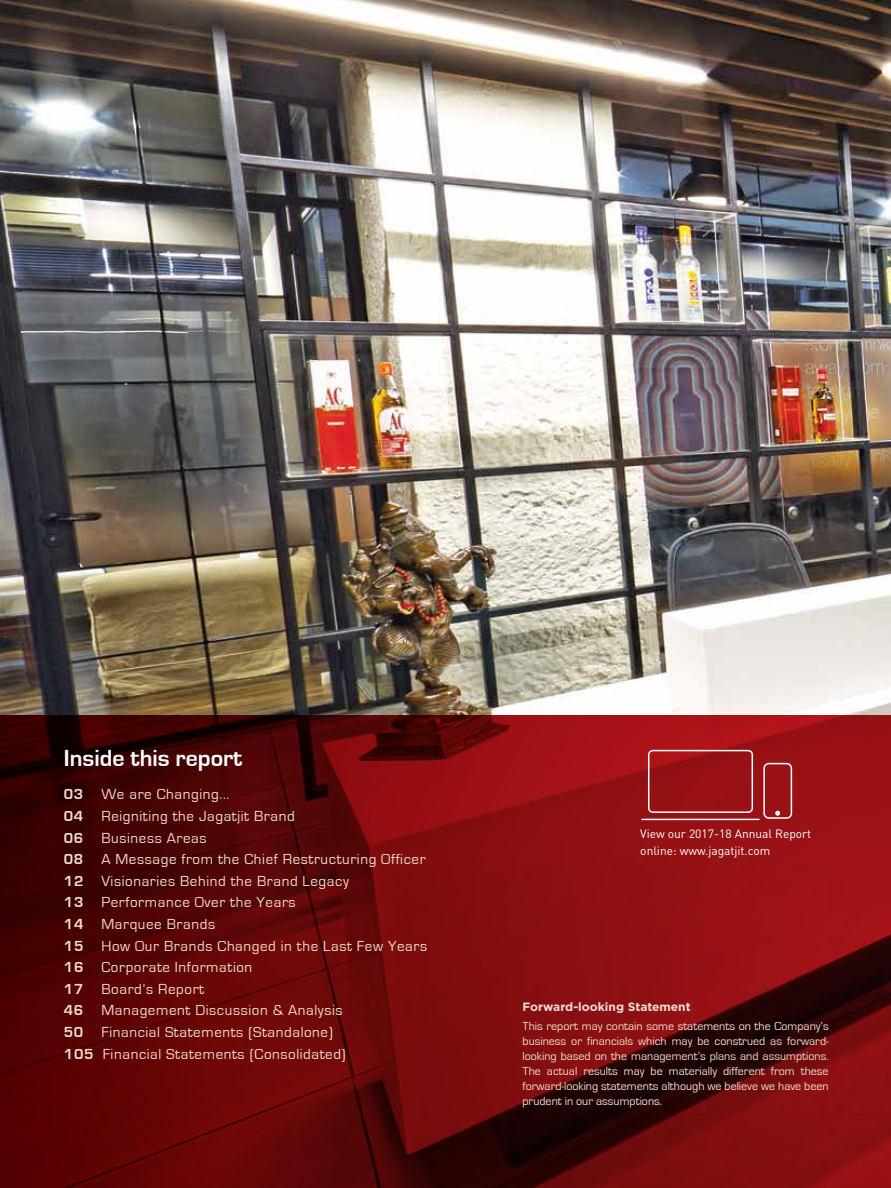
<style>
.page{position:relative;width:891px;height:1188px;background:#fff}
.page>*{position:absolute;margin:0;border:0;box-sizing:border-box;transform-origin:0 0}
.t1{font:700 24px "Eurostile";color:#fff}
.t2{font:15px/21.6px "Eurostile";letter-spacing:.04em;color:#f3ddd0}
.t3{font:12px/15px "Eurostile";color:#f3ddd0}
.t4{font:12px/16.5px "DIN Pro";color:#fff}
.s1{font-weight:700}
.s2{font-family:"Gotham";font-weight:700}
</style>
<div class="page">
<img style="left:0;top:0;width:891px;height:715px">
<svg style="left:0;top:715px;width:891px;height:473px;background:#6b090b"></svg>
<div style="left:648px;top:750px;width:105px;height:63px;border:2px solid #fff;border-radius:4px"></div>
<hr style="left:642px;top:819px;width:117px;height:1px;background:#fff">
<div style="left:763px;top:763px;width:29px;height:56px;border:2px solid #fff;border-radius:5px"></div>
<svg style="left:775px;top:811px;width:5px;height:5px"></svg>
<p class="t1" style="left:64px;top:745px;width:180px">Inside this report</p>
<p class="t2" style="left:64px;top:784px;width:365px"><span class="s1">03</span> We are Changing...<br><span class="s1">04</span> Reigniting the Jagatjit Brand<br><span class="s1">06</span> Business Areas<br><span class="s1">08</span> A Message from the Chief Restructuring Officer<br><span class="s1">12</span> Visionaries Behind the Brand Legacy<br><span class="s1">13</span> Performance Over the Years<br><span class="s1">14</span> Marquee Brands<br><span class="s1">15</span> How Our Brands Changed in the Last Few Years<br><span class="s1">16</span> Corporate Information<br><span class="s1">17</span> Board’s Report<br><span class="s1">46</span> Management Discussion &amp; Analysis<br><span class="s1">50</span> Financial Statements (Standalone)<br><span class="s1">105</span> Financial Statements (Consolidated)</p>
<p class="t4" style="left:640px;top:825px;width:172px">View our 2017-18 Annual Report online: www.jagatjit.com</p>
<p class="t3" style="left:523px;top:998px;width:308px;line-height:19.2px"><span class="s2">Forward-looking Statement<br></span>This report may contain some statements on the Company’s</p>
<p class="t3" style="left:523px;top:1034px;width:308px;text-align:justify">business or financials which may be construed as forward&shy;looking based on the management’s plans and assumptions.<br>The actual results may be materially different from these forward-looking statements although we believe we have been prudent in our assumptions.</p>
</div>
